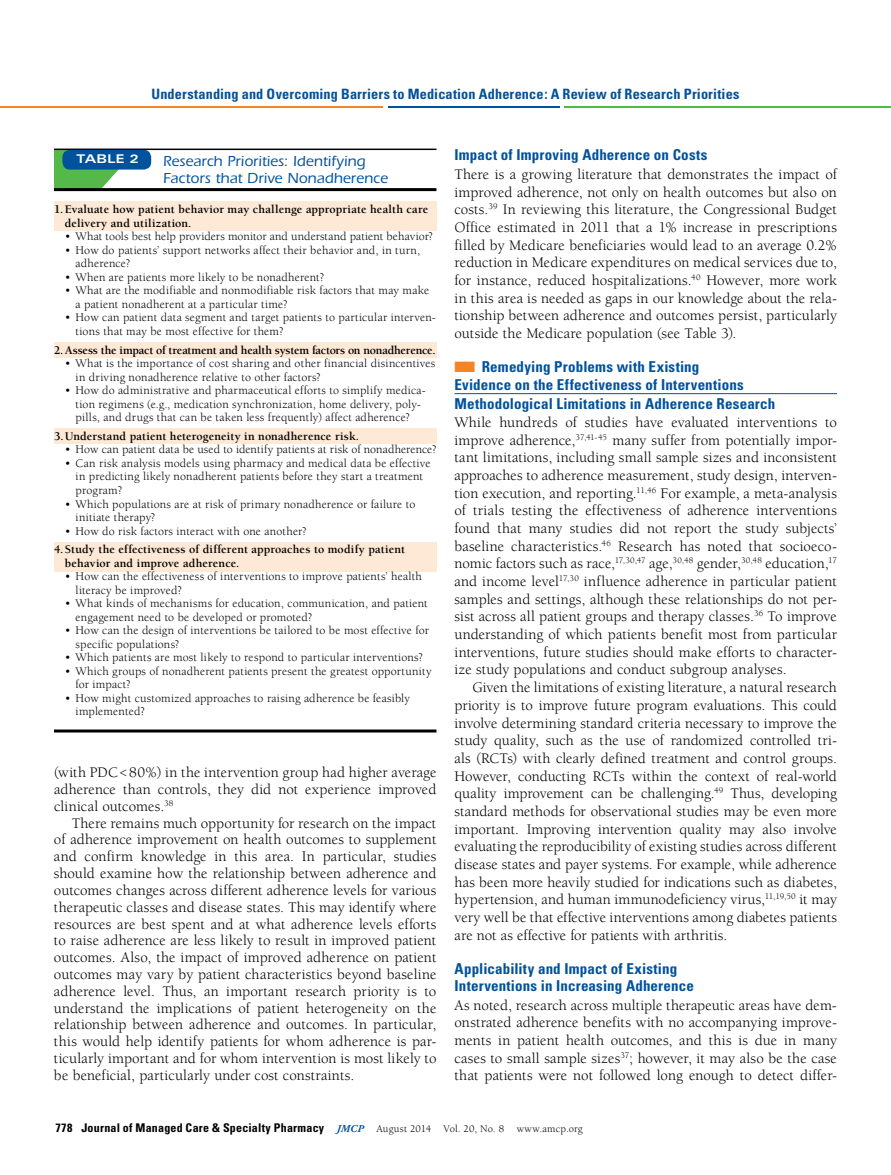
<style>
.page{position:relative;width:891px;height:1175px;background:#fff}
.page>*{position:absolute;margin:0;border:0;box-sizing:border-box;transform-origin:0 0}
.t1{font:15px/17.7px "Berkeley Pro";letter-spacing:.005em;color:#000;text-align:justify}
.t2{font:700 condensed 15px/17.7px "Univers";letter-spacing:.01em;color:#00529c}
.t3{font:500 15px/16.5px "ITC Eras Std";letter-spacing:.005em;color:#00529c}
.t4{font:700 condensed 14.25px "Univers";letter-spacing:.01em;color:#00529c}
.t5{font:12px/13.5px "Berkeley Pro";letter-spacing:.015em;color:#000}
.t6{font:700 12px/13.5px "Berkeley Pro";letter-spacing:.005em;color:#000}
.t7{font:700 condensed 12px "Univers";letter-spacing:.015em;color:#000}
.t8{font:700 12px "Berkeley Pro";letter-spacing:-.02em;color:#000}
.t9{font:700 expanded 12px "Univers";letter-spacing:.025em;color:#fff}
.s1{color:#f58427}
.s2{font-family:"Adobe Garamond Pro";font-style:italic;font-stretch:normal;font-size:10.5px;color:#00529c}
.s3{font-family:"Berkeley Pro";font-weight:400;font-stretch:normal;font-size:10.5px}
</style>
<div class="page">
<hr style="left:0;top:107px;width:383px;height:1px;background:#f58427">
<hr style="left:388px;top:107px;width:172px;height:1px;background:#00529c">
<hr style="left:565px;top:107px;width:326px;height:1px;background:#54b948">
<div style="left:54px;top:542px;width:382px;height:29px;background:#fee9d6"></div>
<div style="left:54px;top:427px;width:382px;height:16px;background:#fee9d6"></div>
<div style="left:54px;top:342px;width:382px;height:16px;background:#fee9d6"></div>
<div style="left:54px;top:201px;width:382px;height:30px;background:#fee9d6"></div>
<hr style="left:455px;top:393px;width:382px;height:1px;background:#00529c">
<svg style="left:54px;top:150px;width:64px;height:38px"></svg>
<hr style="left:54px;top:148px;width:382px;height:2px;background:#000">
<hr style="left:54px;top:188px;width:382px;height:3px;background:#000">
<div style="left:62px;top:150px;width:89px;height:20px;background:#00529c;border-radius:8px"></div>
<hr style="left:54px;top:729px;width:382px;height:3px;background:#000">
<p class="t4" style="left:151px;top:85px;width:589px">Understanding and Overcoming Barriers to Medication Adherence: A Review of Research Priorities</p>
<p class="t9" style="left:76px;top:152px;width:64px">TABLE 2</p>
<p class="t3" style="left:163px;top:153px;width:226px">Research Priorities: Identifying<br>Factors that Drive Nonadherence</p>
<p class="t6" style="left:65px;top:203px;width:365px;text-indent:-11px">1.Evaluate how patient behavior may challenge appropriate health care delivery and utilization.</p>
<p class="t5" style="left:65px;top:230px;width:370px">• What tools best help providers monitor and understand patient behavior?</p>
<p class="t5" style="left:76px;top:243px;width:346px;text-indent:-11px">• How do patients’ support networks affect their behavior and, in turn, adherence?</p>
<p class="t5" style="left:65px;top:270px;width:261px">• When are patients more likely to be nonadherent?</p>
<p class="t5" style="left:76px;top:284px;width:355px;text-indent:-11px">• What are the modifiable and nonmodifiable risk factors that may make a patient nonadherent at a particular time?</p>
<p class="t5" style="left:76px;top:311px;width:362px;text-indent:-11px">• How can patient data segment and target patients to particular interven&shy;tions that may be most effective for them?</p>
<p class="t8" style="left:54px;top:343px;width:383px">2.Assess the impact of treatment and health system factors on nonadherence.</p>
<p class="t5" style="left:76px;top:356px;width:361px;text-indent:-11px">• What is the importance of cost sharing and other financial disincentives in driving nonadherence relative to other factors?</p>
<p class="t5" style="left:65px;top:383px;width:362px;text-align:center">• How do administrative and pharmaceutical efforts to simplify medica&shy;tion regimens (e.g., medication synchronization, home delivery, poly&shy;pills, and drugs that can be taken less frequently) affect adherence?</p>
<p class="t6" style="left:54px;top:429px;width:306px">3.Understand patient heterogeneity in nonadherence risk.</p>
<p class="t5" style="left:65px;top:443px;width:373px">• How can patient data be used to identify patients at risk of nonadherence?</p>
<p class="t5" style="left:76px;top:456px;width:356px;text-indent:-11px">• Can risk analysis models using pharmacy and medical data be effective in predicting likely nonadherent patients before they start a treatment program?</p>
<p class="t5" style="left:76px;top:497px;width:341px;text-indent:-11px">• Which populations are at risk of primary nonadherence or failure to initiate therapy?</p>
<p class="t5" style="left:65px;top:524px;width:243px">• How do risk factors interact with one another?</p>
<p class="t6" style="left:65px;top:543px;width:342px;text-indent:-11px">4.Study the effectiveness of different approaches to modify patient behavior and improve adherence.</p>
<p class="t5" style="left:76px;top:570px;width:348px;text-indent:-11px">• How can the effectiveness of interventions to improve patients’ health literacy be improved?</p>
<p class="t5" style="left:76px;top:597px;width:354px;text-indent:-11px">• What kinds of mechanisms for education, communication, and patient engagement need to be developed or promoted?</p>
<p class="t5" style="left:76px;top:624px;width:355px;text-indent:-11px">• How can the design of interventions be tailored to be most effective for specific populations?</p>
<p class="t5" style="left:65px;top:651px;width:360px">• Which patients are most likely to respond to particular interventions?</p>
<p class="t5" style="left:76px;top:664px;width:357px;text-indent:-11px">• Which groups of nonadherent patients present the greatest opportunity for impact?</p>
<p class="t5" style="left:76px;top:691px;width:336px;text-indent:-11px">• How might customized approaches to raising adherence be feasibly implemented?</p>
<p class="t1" style="left:54px;top:764px;width:384px;line-height:16.8px">(with PDC&lt;80%) in the intervention group had higher average adherence than controls, they did not experience improved clinical outcomes.<sup>38</sup></p>
<p class="t1" style="left:54px;top:814px;width:384px;line-height:16.8px;text-indent:18px">There remains much opportunity for research on the impact of adherence improvement on health outcomes to supplement and confirm knowledge in this area. In particular, studies should examine how the relationship between adherence and outcomes changes across different adherence levels for various therapeutic classes and disease states. This may identify where resources are best spent and at what adherence levels efforts to raise adherence are less likely to result in improved patient outcomes. Also, the impact of improved adherence on patient outcomes may vary by patient characteristics beyond baseline adherence level. Thus, an important research priority is to understand the implications of patient heterogeneity on the relationship between adherence and outcomes. In particular, this would help identify patients for whom adherence is par&shy;ticularly important and for whom intervention is most likely to be beneficial, particularly under cost constraints.</p>
<p class="t2" style="left:455px;top:146px;width:254px">Impact of Improving Adherence on Costs</p>
<p class="t1" style="left:455px;top:165px;width:384px">There is a growing literature that demonstrates the impact of improved adherence, not only on health outcomes but also on costs.<sup>39</sup> In reviewing this literature, the Congressional Budget Office estimated in 2011 that a 1% increase in prescriptions filled by Medicare beneficiaries would lead to an average 0.2% reduction in Medicare expenditures on medical services due to, for instance, reduced hospitalizations.<sup>40</sup> However, more work in this area is needed as gaps in our knowledge about the rela&shy;tionship between adherence and outcomes persist, particularly outside the Medicare population (see Table 3).</p>
<p class="t2" style="left:455px;top:358px;width:291px"><span class="s1">■■</span> Remedying Problems with Existing<br>Evidence on the Effectiveness of Interventions</p>
<p class="t2" style="left:455px;top:395px;width:322px">Methodological Limitations in Adherence Research</p>
<p class="t1" style="left:455px;top:413px;width:384px">While hundreds of studies have evaluated interventions to improve adherence,<sup>37,41-45</sup> many suffer from potentially impor&shy;tant limitations, including small sample sizes and inconsistent approaches to adherence measurement, study design, interven&shy;tion execution, and reporting.<sup>11,46</sup> For example, a meta-analysis of trials testing the effectiveness of adherence interventions found that many studies did not report the study subjects’ baseline characteristics.<sup>46</sup> Research has noted that socioeco&shy;nomic factors such as race,<sup>17,30,47</sup> age,<sup>30,48</sup> gender,<sup>30,48</sup> education,<sup>17 </sup>and income level<sup>17,30</sup> influence adherence in particular patient samples and settings, although these relationships do not per&shy;sist across all patient groups and therapy classes.<sup>36</sup> To improve understanding of which patients benefit most from particular interventions, future studies should make efforts to character&shy;ize study populations and conduct subgroup analyses.</p>
<p class="t1" style="left:455px;top:678px;width:384px;text-indent:18px">Given the limitations of existing literature, a natural research priority is to improve future program evaluations. This could involve determining standard criteria necessary to improve the study quality, such as the use of randomized controlled tri&shy;als (RCTs) with clearly defined treatment and control groups.<br>However, conducting RCTs within the context of real-world quality improvement can be challenging.<sup>49</sup> Thus, developing standard methods for observational studies may be even more important. Improving intervention quality may also involve evaluating the reproducibility of existing studies across different disease states and payer systems. For example, while adherence has been more heavily studied for indications such as diabetes, hypertension, and human immunodeficiency virus,<sup>11,19,50</sup> it may very well be that effective interventions among diabetes patients are not as effective for patients with arthritis.</p>
<p class="t2" style="left:455px;top:959px;width:241px">Applicability and Impact of Existing<br>Interventions in Increasing Adherence</p>
<p class="t1" style="left:455px;top:996px;width:384px">As noted, research across multiple therapeutic areas have dem&shy;onstrated adherence benefits with no accompanying improve&shy;ments in patient health outcomes, and this is due in many cases to small sample sizes<sup>37</sup>; however, it may also be the case that patients were not followed long enough to detect differ-</p>
<p class="t7" style="left:56px;top:1120px;width:529px">778 Journal of Managed Care &amp; Specialty Pharmacy <span class="s2">JMCP</span> <span class="s3">August 2014 Vol. 20, No. 8 www.amcp.org</span></p>
</div>
